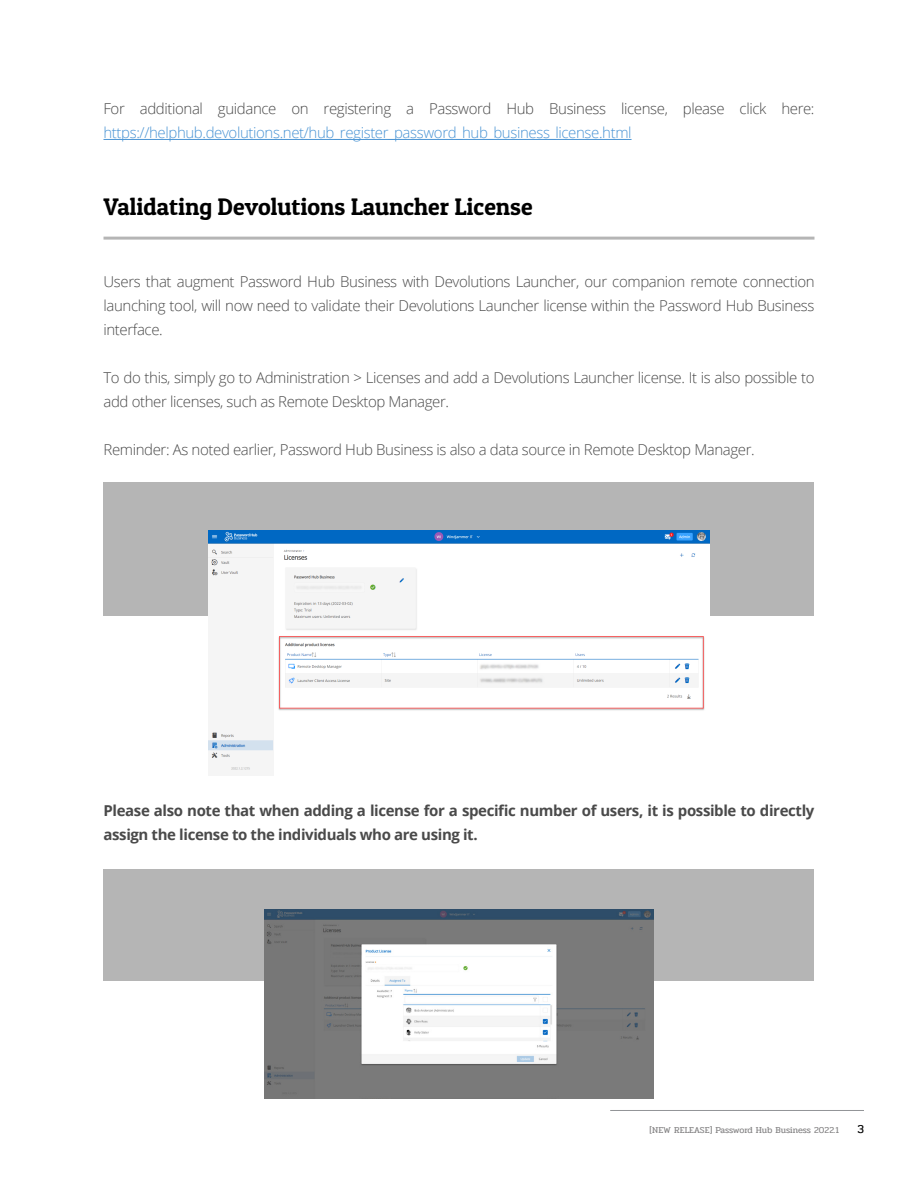
<style>
.page{position:relative;width:918px;height:1188px;background:#fff}
.page>*{position:absolute;margin:0;border:0;box-sizing:border-box;transform-origin:0 0}
.Sous-titre_level2{font:24px "Patua One";color:#000}
.t1{font:300 15px/24px "Open Sans";letter-spacing:-.025em;color:#4a4a4a;text-align:justify}
.t2{font:300 15px/24px "Open Sans";letter-spacing:-.025em;color:#4a94d4}
.t3{font:700 15px/24px "Open Sans";letter-spacing:-.025em;color:#4a4a4a}
.t4{font:12px "Pridi";color:#000}
.t5{font:9px "Pridi";color:#858485}
.s1{color:#4a4a4a}
</style>
<div class="page">
<hr style="left:610px;top:1110px;width:254px;height:1px;background:#939598">
<hr style="left:104px;top:139px;width:528px;height:1px;background:#4a94d4">
<hr style="left:104px;top:237px;width:710px;height:3px;background:#969696">
<div style="left:104px;top:482px;width:710px;height:134px;background:#b5b5b5"></div>
<img style="left:208px;top:531px;width:502px;height:239px">
<div style="left:104px;top:870px;width:710px;height:111px;background:#b5b5b5"></div>
<img style="left:265px;top:909px;width:388px;height:190px">
<p class="t2" style="left:104px;top:96px;width:713px"><span class="s1">For additional guidance on registering a Password Hub Business license, please click here: </span>https://helphub.devolutions.net/hub_register_password_hub_business_license.html</p>
<p class="Sous-titre_level2" style="left:104px;top:192px;width:431px">Validating Devolutions Launcher License</p>
<p class="t1" style="left:104px;top:269px;width:713px">Users that augment Password Hub Business with Devolutions Launcher, our companion remote connection launching tool, will now need to validate their Devolutions Launcher license within the Password Hub Business interface.</p>
<p class="t1" style="left:104px;top:365px;width:713px">To do this, simply go to Administration &gt; Licenses and add a Devolutions Launcher license. It is also possible to add other licenses, such as Remote Desktop Manager.</p>
<p class="t1" style="left:104px;top:437px;width:653px">Reminder: As noted earlier, Password Hub Business is also a data source in Remote Desktop Manager.</p>
<p class="t3" style="left:104px;top:798px;width:712px">Please also note that when adding a license for a specific number of users, it is possible to directly assign the license to the individuals who are using it.</p>
<p class="t5" style="left:650px;top:1124px;width:191px">[NEW RELEASE] Password Hub Business 2022.1</p>
<p class="t4" style="left:857px;top:1121px;width:8px">3</p>
</div>
